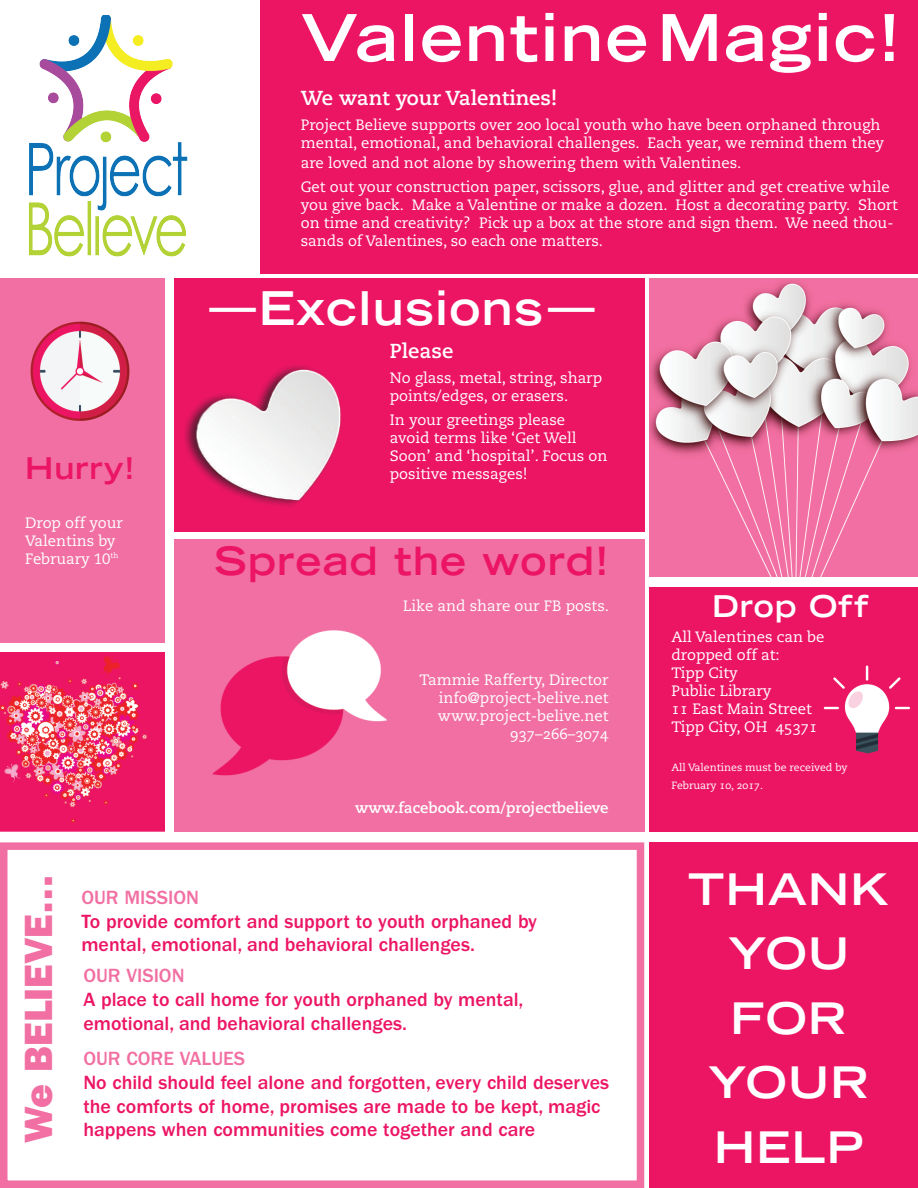
<style>
.page{position:relative;width:918px;height:1188px;background:#fff}
.page>*{position:absolute;margin:0;border:0;box-sizing:border-box;transform-origin:0 0}
.t1{font:700 expanded 64.5px "Trade Gothic LT Std";letter-spacing:.03em;color:#fff}
.t2{font:700 expanded 46.5px "Trade Gothic LT Std";letter-spacing:.03em;color:#fff}
.t3{font:700 expanded 43.5px/64.5px "Trade Gothic LT Std";letter-spacing:.03em;color:#fff;text-align:center}
.t4{font:39.6px "ITC Franklin Gothic Std Hvy";color:#f16fa2}
.t5{font:700 expanded 39px "Trade Gothic LT Std";letter-spacing:.03em;color:#ec1564}
.t6{font:700 expanded 30px "Trade Gothic LT Std";letter-spacing:.03em;color:#fff}
.t7{font:700 expanded 30px "Trade Gothic LT Std";letter-spacing:.03em;color:#ec1564}
.t8{font:700 20.25px "Caecilia LT Std";color:#fff}
.t9{font:500 19.8px/23.9px "ITC Franklin Gothic Std";color:#ec1564}
.t10{font:500 19.8px "ITC Franklin Gothic Std";color:#f16fa2}
.t11{font:15px/18px "Caecilia LT Std";color:#fff}
.t12{font:700 15px "Caecilia LT Std";color:#fff}
.t13{font:10.5px/18px "Caecilia LT Std";color:#fff}
</style>
<div class="page">
<img style="left:28px;top:15px;width:160px;height:242px">
<img style="left:0;top:653px;width:164px;height:179px">
<div style="left:260px;top:0;width:658px;height:273px;background:#ec1564"></div>
<div style="left:0;top:278px;width:164px;height:365px;background:#f16fa2"></div>
<div style="left:174px;top:278px;width:470px;height:253px;background:#ec1564"></div>
<div style="left:174px;top:540px;width:470px;height:292px;background:#f16fa2"></div>
<div style="left:650px;top:588px;width:268px;height:244px;background:#ec1564"></div>
<div style="left:0;top:842px;width:644px;height:346px;border:8px solid #f16fa2"></div>
<div style="left:650px;top:842px;width:268px;height:346px;background:#ec1564"></div>
<img style="left:30px;top:321px;width:100px;height:100px">
<img style="left:650px;top:278px;width:268px;height:299px">
<img style="left:212px;top:630px;width:175px;height:146px">
<img style="left:823px;top:665px;width:87px;height:89px">
<div style="left:182px;top:363px;width:160px;height:146px;background:#231f20;opacity:.75"></div>
<img style="left:193px;top:370px;width:148px;height:130px">
<h1 class="t1" style="left:301px;top:-4px;width:601px">Valentine Magic!</h1>
<h3 class="t8" style="left:301px;top:86px;width:258px">We want your Valentines!</h3>
<p class="t11" style="left:301px;top:116px;width:585px">Project Believe supports over 200 local youth who have been orphaned through mental, emotional, and behavioral challenges. Each year, we remind them they</p>
<p class="t11" style="left:301px;top:150px;width:591px;line-height:24.8px">are loved and not alone by showering them with Valentines.<br>Get out your construction paper, scissors, glue, and glitter and get creative while</p>
<p class="t11" style="left:301px;top:196px;width:599px">you give back. Make a Valentine or make a dozen. Host a decorating party. Short on time and creativity? Pick up a box at the store and sign them. We need thou&shy;sands of Valentines, so each one matters.</p>
<h3 class="t7" style="left:25px;top:449px;width:111px">Hurry!</h3>
<p class="t11" style="left:25px;top:514px;width:99px">Drop off your<br>Valentins by<br>February 10<sup>th</sup></p>
<h2 class="t2" style="left:210px;top:278px;width:387px">—Exclusions —</h2>
<h3 class="t8" style="left:390px;top:339px;width:65px">Please</h3>
<p class="t11" style="left:390px;top:369px;width:214px">No glass, metal, string, sharp points/edges, or erasers.</p>
<p class="t11" style="left:390px;top:411px;width:219px">In your greetings please avoid terms like ‘Get Well<br>Soon’ and ‘hospital’. Focus on positive messages!</p>
<h3 class="t5" style="left:214px;top:536px;width:396px">Spread the word!</h3>
<p class="t11" style="left:403px;top:598px;width:208px">Like and share our FB posts.</p>
<p class="t11" style="left:420px;top:671px;width:191px;text-align:right">Tammie Rafferty, Director info@project-belive.net www.project-belive.net<br>937–266–3074</p>
<p class="t12" style="left:355px;top:799px;width:255px">www.facebook.com/projectbelieve</p>
<h3 class="t4" style="left:15px;top:1143px;width:269px;rotate:-90deg">We BELIEVE…</h3>
<h3 class="t10" style="left:81px;top:886px;width:119px">OUR MISSION</h3>
<h3 class="t9" style="left:81px;top:909px;width:457px">To provide comfort and support to youth orphaned by mental, emotional, and behavioral challenges.</h3>
<h3 class="t10" style="left:83px;top:965px;width:103px">OUR VISION</h3>
<h3 class="t9" style="left:83px;top:988px;width:442px">A place to call home for youth orphaned by mental, emotional, and behavioral challenges.</h3>
<h3 class="t10" style="left:83px;top:1047px;width:163px">OUR CORE VALUES</h3>
<h3 class="t9" style="left:83px;top:1071px;width:527px">No child should feel alone and forgotten, every child deserves the comforts of home, promises are made to be kept, magic happens when communities come together and care</h3>
<h3 class="t6" style="left:712px;top:586px;width:159px">Drop Off</h3>
<p class="t11" style="left:671px;top:628px;width:155px">All Valentines can be dropped off at:<br>Tipp City<br>Public Library<br>11 East Main Street<br>Tipp City, OH 45371</p>
<p class="t13" style="left:671px;top:758px;width:177px">All Valentines must be received by<br>February 10, 2017.</p>
<h3 class="t3" style="left:688px;top:856px;width:202px">THANK<br>YOU<br>FOR<br>YOUR<br>HELP</h3>
</div>
